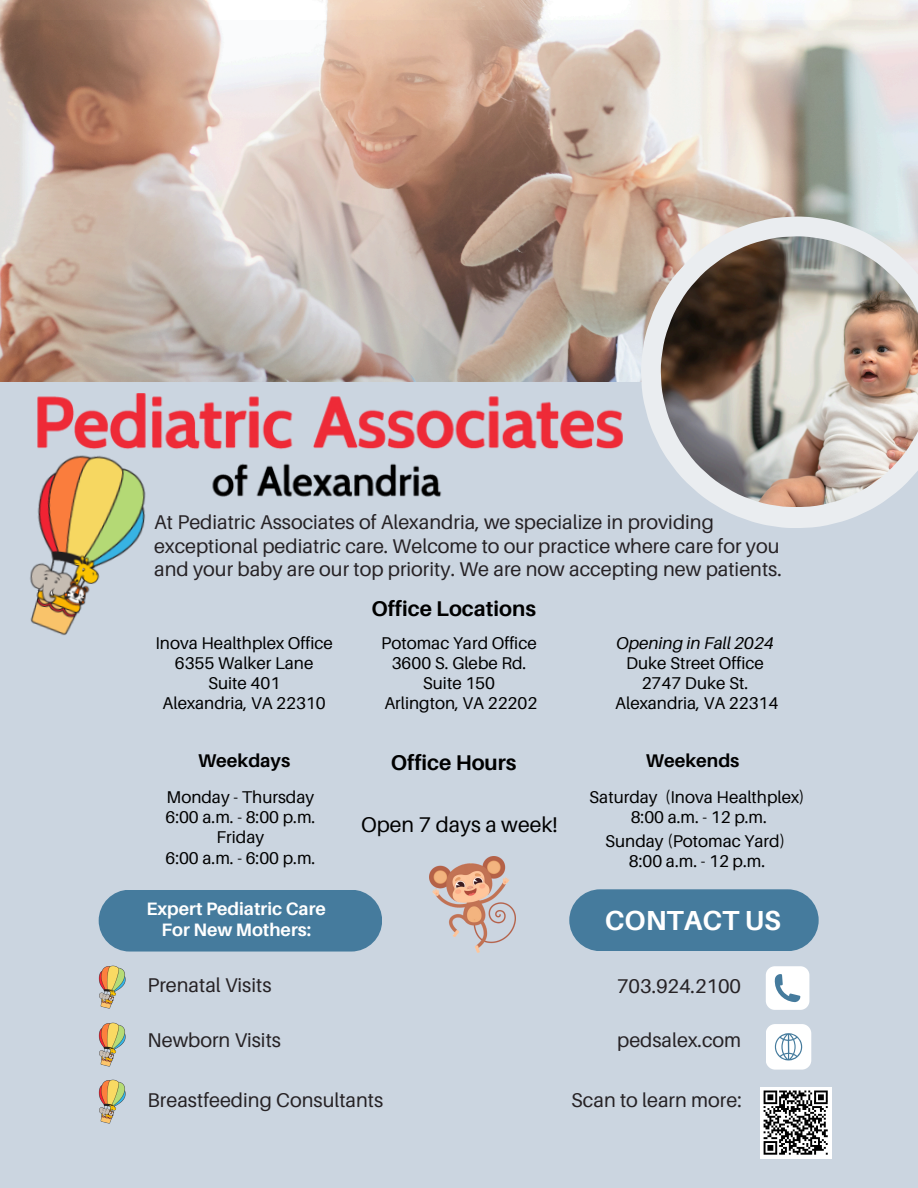
<style>
.page{position:relative;width:918px;height:1188px;background:#fff}
.page>*{position:absolute;margin:0;border:0;box-sizing:border-box;transform-origin:0 0}
.t1{font:700 27.6px "Aileron";color:#fff}
.t2{font:700 21.3px "Aileron";color:#000}
.t3{font:21.3px "Aileron";color:#000}
.t4{font:19.95px/23.4px "Aileron";color:#262225}
.t5{font:700 18.45px "Aileron";color:#000}
.t6{font:700 18px "Aileron";color:#fff}
.t7{font:17.1px/20.2px "Aileron";color:#000;text-align:center}
.t8{font:italic 17.1px "Aileron";color:#000}
</style>
<div class="page">
<div style="left:0;top:21px;width:918px;height:1167px;background:#c6d1de"></div>
<img style="left:0;top:0;width:918px;height:381px">
<svg style="left:641px;top:217px;width:277px;height:311px"></svg>
<img style="left:661px;top:236px;width:257px;height:271px">
<img style="left:30px;top:502px;width:115px;height:133px">
<img style="left:429px;top:856px;width:87px;height:97px">
<img style="left:37px;top:393px;width:586px;height:109px">
<div style="left:99px;top:890px;width:283px;height:62px;background:#457b9d"></div>
<svg style="left:766px;top:966px;width:43px;height:44px;background:#e5ecf1"></svg>
<svg style="left:766px;top:1024px;width:45px;height:46px;background:#e8eef2"></svg>
<div style="left:760px;top:1087px;width:72px;height:72px;background:#fff"></div>
<svg style="left:763px;top:1090px;width:65px;height:65px"></svg>
<div style="left:569px;top:889px;width:250px;height:62px;background:#457b9d"></div>
<img style="left:99px;top:1080px;width:27px;height:43px">
<img style="left:99px;top:1022px;width:27px;height:44px">
<img style="left:99px;top:965px;width:27px;height:44px">
<p class="t4" style="left:154px;top:510px;width:629px">At Pediatric Associates of Alexandria, we specialize in providing exceptional pediatric care. Welcome to our practice where care for you and your baby are our top priority. We are now accepting new patients.</p>
<h3 class="t7" style="left:155px;top:632px;width:179px">Inova Healthplex Office</h3>
<p class="t7" style="left:175px;top:652px;width:140px">6355 Walker Lane</p>
<p class="t7" style="left:208px;top:673px;width:74px">Suite 401</p>
<h4 class="t7" style="left:163px;top:693px;width:165px">Alexandria, VA 22310</h4>
<p class="t2" style="left:371px;top:595px;width:166px">Office Locations</p>
<p class="t7" style="left:381px;top:632px;width:157px">Potomac Yard Office</p>
<p class="t7" style="left:392px;top:652px;width:136px">3600 S. Glebe Rd.<br>Suite 150</p>
<p class="t7" style="left:384px;top:693px;width:154px">Arlington, VA 22202</p>
<h4 class="t8" style="left:616px;top:632px;width:159px">Opening in Fall 2024</h4>
<p class="t7" style="left:626px;top:652px;width:139px">Duke Street Office</p>
<h3 class="t7" style="left:642px;top:673px;width:108px">2747 Duke St.</h3>
<p class="t7" style="left:615px;top:693px;width:165px">Alexandria, VA 22314</p>
<h3 class="t5" style="left:198px;top:749px;width:94px">Weekdays</h3>
<p class="t5" style="left:646px;top:749px;width:95px">Weekends</p>
<h3 class="t7" style="left:165px;top:786px;width:151px">Monday - Thursday<br>6:00 a.m. - 8:00 p.m.<br>Friday</h3>
<h4 class="t7" style="left:165px;top:847px;width:151px">6:00 a.m. - 6:00 p.m.</h4>
<p class="t2" style="left:391px;top:750px;width:127px">Office Hours</p>
<h5 class="t7" style="left:589px;top:786px;width:217px">Saturday (Inova Healthplex)<br>8:00 a.m. - 12 p.m.</h5>
<h5 class="t7" style="left:605px;top:830px;width:181px">Sunday (Potomac Yard)<br>8:00 a.m. - 12 p.m.</h5>
<p class="t3" style="left:361px;top:812px;width:198px">Open 7 days a week!</p>
<h3 class="t6" style="left:147px;top:897px;width:181px">Expert Pediatric Care</h3>
<h2 class="t6" style="left:162px;top:918px;width:151px">For New Mothers:</h2>
<h4 class="t4" style="left:147px;top:973px;width:126px">Prenatal Visits</h4>
<p class="t4" style="left:147px;top:1028px;width:135px">Newborn Visits</p>
<h2 class="t4" style="left:147px;top:1088px;width:237px">Breastfeeding Consultants</h2>
<p class="t1" style="left:605px;top:903px;width:177px">CONTACT US</p>
<p class="t4" style="left:617px;top:974px;width:126px">703.924.2100</p>
<p class="t4" style="left:617px;top:1028px;width:125px">pedsalex.com</p>
<p class="t4" style="left:571px;top:1088px;width:172px">Scan to learn more:</p>
</div>
